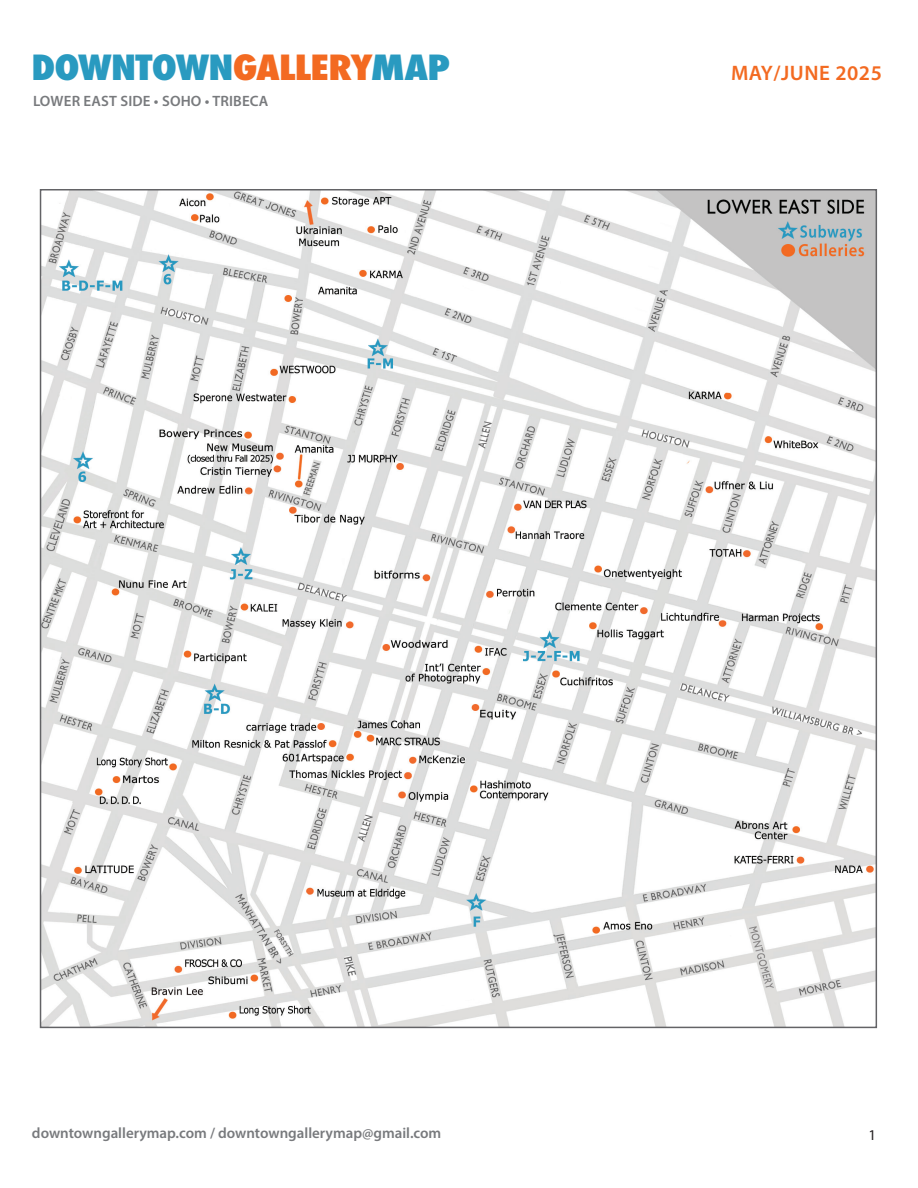
<style>
.page{position:relative;width:918px;height:1188px;background:#fff}
.page>*{position:absolute;margin:0;border:0;box-sizing:border-box;transform-origin:0 0}
.t1{font:800 condensed 33.75px "Futura";letter-spacing:-.02em;color:#299ac0;scale:1.17 1}
.t2{font:600 21px "Myriad Pro";letter-spacing:.025em;color:#f36a21}
.t3{font:600 15px "Myriad Pro";color:#787a7d}
.t4{font:15px "Myriad Pro";color:#231f20}
.s1{color:#f36a21}
</style>
<div class="page">
<img style="left:43px;top:192px;width:831px;height:833px">
<h1 class="t1" style="left:32px;top:45px;width:359px">DOWNTOWN<span class="s1">GALLERY</span>MAP</h1>
<p class="t3" style="left:33px;top:91px;width:237px">LOWER EAST SIDE • SOHO • TRIBECA</p>
<h2 class="t2" style="left:731px;top:59px;width:152px">MAY/JUNE 2025</h2>
<p class="t3" style="left:32px;top:1124px;width:411px">downtowngallerymap.com / downtowngallerymap@gmail.com</p>
<p class="t4" style="left:868px;top:1126px;width:9px">1</p>
</div>
